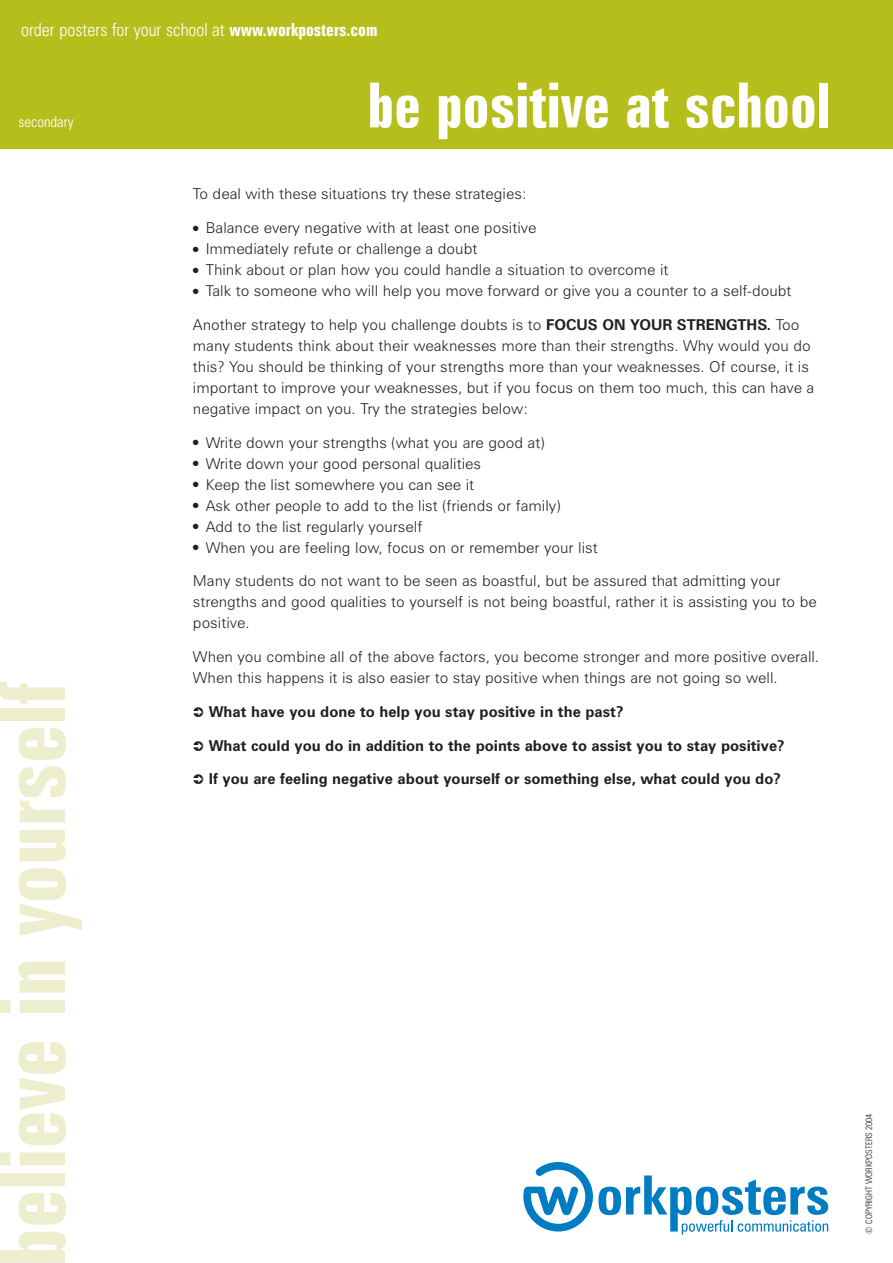
<style>
.page{position:relative;width:893px;height:1263px;background:#fff}
.page>*{position:absolute;margin:0;border:0;box-sizing:border-box;transform-origin:0 0}
.t1{font:700 extra-condensed 90px "Zurich BT";color:#eceecd}
.t2{font:700 extra-condensed 62.25px "Zurich BT";color:#fff}
.t3{font:300 condensed 18px "Zurich BT";color:#fff}
.t4{font:300 15px/21px "Zurich BT";color:#231f1f}
.t5{font:700 15px "Zurich BT";color:#231f1f}
.t6{font:300 condensed 15px "Zurich BT";color:#fff}
.t7{font:300 condensed 9px "Zurich BT";color:#231f1f}
.s1{font-weight:700;font-stretch:extra-condensed}
.s2{font-weight:700}
</style>
<div class="page">
<div style="left:0;top:0;width:892px;height:149px;background:#b6be1b"></div>
<svg style="left:523px;top:1162px;width:305px;height:73px"></svg>
<p class="t3" style="left:21px;top:23px;width:358px">order posters for your school at <span class="s1">www.workposters.com</span></p>
<p class="t6" style="left:19px;top:117px;width:57px">secondary</p>
<h1 class="t1" style="left:1px;top:1267px;width:585px;rotate:-90deg">believe in yourself</h1>
<h2 class="t2" style="left:367px;top:83px;width:465px">be positive at school</h2>
<p class="t4" style="left:193px;top:186px;width:336px">To deal with these situations try these strategies:</p>
<p class="t4" style="left:193px;top:220px;width:345px">● Balance every negative with at least one positive</p>
<p class="t4" style="left:193px;top:241px;width:286px">● Immediately refute or challenge a doubt</p>
<p class="t4" style="left:193px;top:262px;width:477px">● Think about or plan how you could handle a situation to overcome it</p>
<p class="t4" style="left:193px;top:283px;width:600px">● Talk to someone who will help you move forward or give you a counter to a self-doubt</p>
<p class="t4" style="left:193px;top:316px;width:623px">Another strategy to help you challenge doubts is to <span class="s2">FOCUS ON YOUR STRENGTHS.</span> Too many students think about their weaknesses more than their strengths. Why would you do this? You should be thinking of your strengths more than your weaknesses. Of course, it is important to improve your weaknesses, but if you focus on them too much, this can have a negative impact on you. Try the strategies below:</p>
<p class="t4" style="left:193px;top:434px;width:353px">● Write down your strengths (what you are good at)</p>
<p class="t4" style="left:193px;top:455px;width:289px">● Write down your good personal qualities</p>
<p class="t4" style="left:193px;top:476px;width:283px">● Keep the list somewhere you can see it</p>
<p class="t4" style="left:193px;top:497px;width:369px">● Ask other people to add to the list (friends or family)</p>
<p class="t4" style="left:193px;top:518px;width:231px">● Add to the list regularly yourself</p>
<p class="t4" style="left:193px;top:539px;width:406px">● When you are feeling low, focus on or remember your list</p>
<p class="t4" style="left:193px;top:573px;width:625px">Many students do not want to be seen as boastful, but be assured that admitting your strengths and good qualities to yourself is not being boastful, rather it is assisting you to be positive.</p>
<p class="t4" style="left:193px;top:649px;width:627px">When you combine all of the above factors, you become stronger and more positive overall.<br>When this happens it is also easier to stay positive when things are not going so well.</p>
<p class="t5" style="left:209px;top:706px;width:416px">What have you done to help you stay positive in the past?</p>
<p class="t5" style="left:209px;top:740px;width:577px">What could you do in addition to the points above to assist you to stay positive?</p>
<p class="t5" style="left:209px;top:774px;width:573px">If you are feeling negative about yourself or something else, what could you do?</p>
<p class="t7" style="left:865px;top:1234px;width:122px;rotate:-90deg">© COPYRIGHT WORKPOSTERS 2004</p>
</div>
